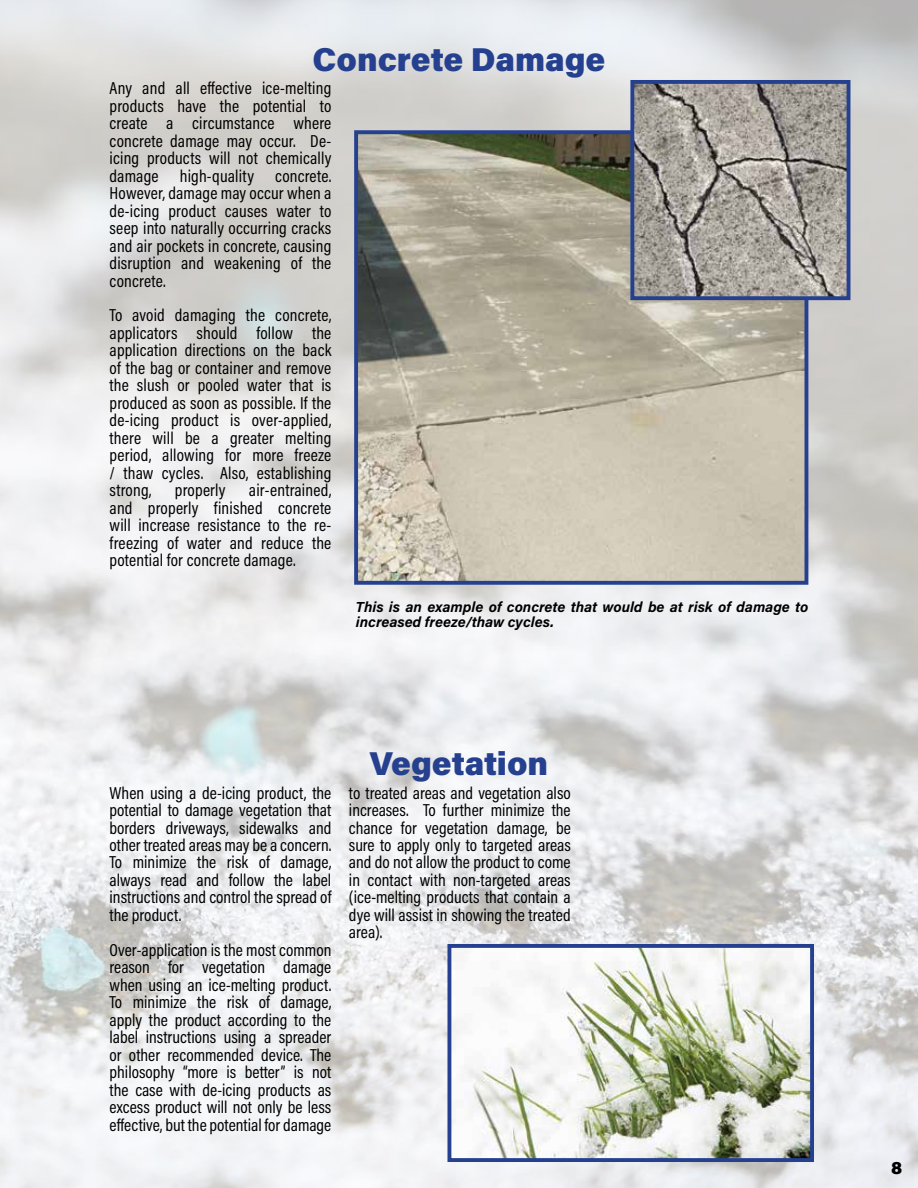
<style>
.page{position:relative;width:918px;height:1188px;background:#fff}
.page>*{position:absolute;margin:0;border:0;box-sizing:border-box;transform-origin:0 0}
.t1{font:900 33px "Acumin Pro";color:#25408f}
.t2{font:900 18px "Acumin Pro";color:#000}
.t3{font:17.4px/17.4px "Acumin Pro Cond";letter-spacing:.005em;color:#000;text-align:justify}
.t4{font:italic 700 14.55px/14.5px "Acumin Pro";color:#000}
</style>
<div class="page">
<img style="left:0;top:0;width:918px;height:1188px">
<img style="left:359px;top:135px;width:444px;height:445px">
<div style="left:354px;top:130px;width:454px;height:455px;border:4px solid #25408f"></div>
<img style="left:635px;top:85px;width:210px;height:210px">
<div style="left:630px;top:80px;width:220px;height:220px;border:4px solid #25408f"></div>
<img style="left:452px;top:949px;width:357px;height:208px">
<div style="left:447px;top:944px;width:367px;height:218px;border:4px solid #25408f"></div>
<h1 class="t1" style="left:313px;top:36px;width:294px">Concrete Damage</h1>
<p class="t3" style="left:110px;top:79px;width:223px">Any and all effective ice-melting products have the potential to create a circumstance where concrete damage may occur. De&shy;icing products will not chemically damage high-quality concrete.<br>However, damage may occur when a de-icing product causes water to seep into naturally occurring cracks and air pockets in concrete, causing disruption and weakening of the concrete.</p>
<p class="t3" style="left:110px;top:306px;width:223px">To avoid damaging the concrete, applicators should follow the application directions on the back of the bag or container and remove the slush or pooled water that is produced as soon as possible. If the de-icing product is over-applied, there will be a greater melting period, allowing for more freeze / thaw cycles. Also, establishing strong,</p>
<p class="t3" style="left:110px;top:481px;width:223px;text-indent:139px">air-entrained, and properly finished concrete will increase resistance to the re&shy;freezing of water and reduce the potential for concrete damage.</p>
<p class="t3" style="left:175px;top:481px;width:52px">properly</p>
<p class="t4" style="left:356px;top:599px;width:454px">This is an example of concrete that would be at risk of damage to increased freeze/thaw cycles.</p>
<p class="t3" style="left:110px;top:784px;width:223px">When using a de-icing product, the potential to damage vegetation that borders driveways, sidewalks and other treated areas may be a concern.<br>To minimize the risk of damage, always read and follow the label instructions and control the spread of the product.</p>
<p class="t3" style="left:110px;top:941px;width:223px">Over-application is the most common reason for vegetation damage when using an ice-melting product.<br>To minimize the risk of damage, apply the product according to the label instructions using a spreader or other recommended device. The philosophy “more is better” is not the case with de-icing products as excess product will not only be less effective, but the potential for damage</p>
<h1 class="t1" style="left:370px;top:740px;width:180px">Vegetation</h1>
<p class="t3" style="left:349px;top:784px;width:223px">to treated areas and vegetation also increases. To further minimize the chance for vegetation damage, be sure to apply only to targeted areas and do not allow the product to come in contact with non-targeted areas (ice-melting products that contain a dye will assist in showing the treated area).</p>
<p class="t2" style="left:891px;top:1155px;width:13px">8</p>
</div>
